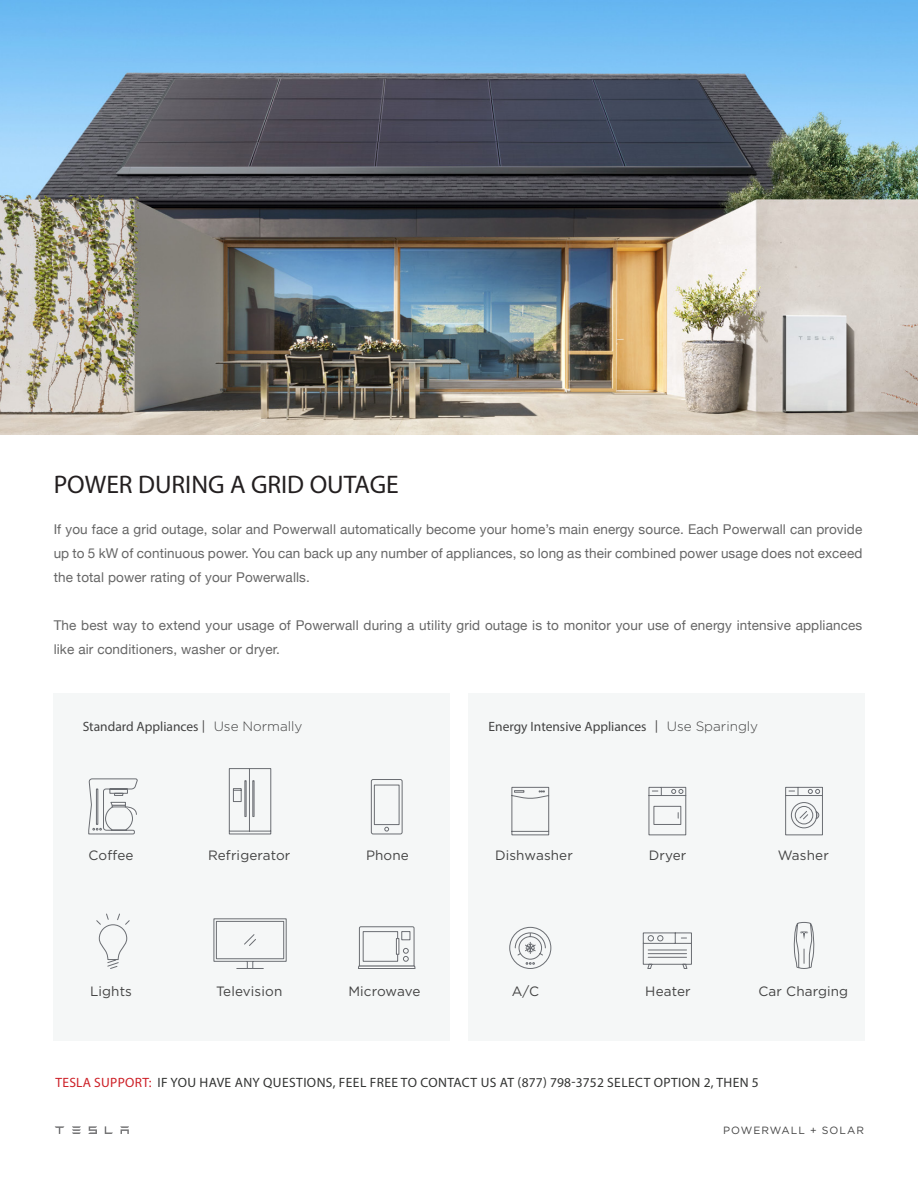
<style>
.page{position:relative;width:918px;height:1188px;background:#fff}
.page>*{position:absolute;margin:0;border:0;box-sizing:border-box;transform-origin:0 0}
.t1{font:25.5px "Myriad Pro";color:#231f20}
.t2{font:13.5px/24px "Helvetica Neue";letter-spacing:.01em;color:#666;text-align:justify}
.t3{font:13.5px "Myriad Pro";letter-spacing:.03em;color:#323332}
.t4{font:13.5px "Gotham";letter-spacing:.01em;color:#434343}
.t5{font:13.5px "Myriad Pro";color:#434343}
.t6{font:13.5px "Gotham";letter-spacing:-.01em;color:#434343}
.t7{font:10.5px "Gotham";letter-spacing:.1em;color:#434343}
.s1{font-family:"Gotham"}
.s2{font-family:"Gotham";font-weight:300}
.s3{color:#cd2027}
</style>
<div class="page">
<svg style="left:55px;top:1126px;width:9px;height:8px"></svg>
<svg style="left:105px;top:1126px;width:8px;height:8px"></svg>
<svg style="left:88px;top:1126px;width:9px;height:8px"></svg>
<svg style="left:72px;top:1126px;width:9px;height:8px"></svg>
<svg style="left:120px;top:1126px;width:9px;height:8px"></svg>
<div style="left:54px;top:693px;width:396px;height:348px;background:#f5f7f7"></div>
<div style="left:468px;top:693px;width:396px;height:348px;background:#f5f7f7"></div>
<svg style="left:511px;top:787px;width:304px;height:182px"></svg>
<svg style="left:88px;top:768px;width:315px;height:201px"></svg>
<svg style="left:96px;top:788px;width:319px;height:179px"></svg>
<div style="left:396px;top:938px;width:3px;height:17px;background:#fff;border:1px solid #6b6e73"></div>
<div style="left:358px;top:966px;width:57px;height:3px;border:1px solid #6b6e73"></div>
<img style="left:0;top:0;width:918px;height:435px">
<p class="t1" style="left:54px;top:469px;width:347px">POWER DURING A GRID OUTAGE</p>
<p class="t2" style="left:54px;top:518px;width:810px">If you face a grid outage, solar and Powerwall automatically become your home’s main energy source. Each Powerwall can provide up to 5 kW of continuous power. You can back up any number of appliances, so long as their combined power usage does not exceed the total power rating of your Powerwalls.</p>
<p class="t2" style="left:54px;top:614px;width:810px">The best way to extend your usage of Powerwall during a utility grid outage is to monitor your use of energy intensive appliances like air conditioners, washer or dryer.</p>
<p class="t5" style="left:83px;top:718px;width:221px">Standard Appliances <span class="s1">|</span> <span class="s2">Use Normally</span></p>
<p class="t5" style="left:489px;top:718px;width:271px">Energy Intensive Appliances <span class="s1">|</span> <span class="s2">Use Sparingly</span></p>
<p class="t4" style="left:89px;top:847px;width:46px">Coffee</p>
<p class="t4" style="left:208px;top:847px;width:84px">Refrigerator</p>
<p class="t4" style="left:366px;top:847px;width:44px">Phone</p>
<p class="t4" style="left:495px;top:846px;width:79px">Dishwasher</p>
<p class="t4" style="left:649px;top:846px;width:39px">Dryer</p>
<p class="t4" style="left:778px;top:846px;width:52px">Washer</p>
<p class="t4" style="left:90px;top:982px;width:44px">Lights</p>
<p class="t4" style="left:216px;top:982px;width:68px">Television</p>
<p class="t4" style="left:512px;top:982px;width:29px">A/C</p>
<p class="t6" style="left:348px;top:982px;width:74px">Microwave</p>
<p class="t4" style="left:645px;top:982px;width:47px">Heater</p>
<p class="t4" style="left:758px;top:982px;width:91px">Car Charging</p>
<p class="t3" style="left:55px;top:1074px;width:705px"><span class="s3">TESLA SUPPORT:</span> IF YOU HAVE ANY QUESTIONS, FEEL FREE TO CONTACT US AT (877) 798-3752 SELECT OPTION 2, THEN 5</p>
<p class="t7" style="left:723px;top:1124px;width:142px">POWERWALL + SOLAR</p>
</div>
